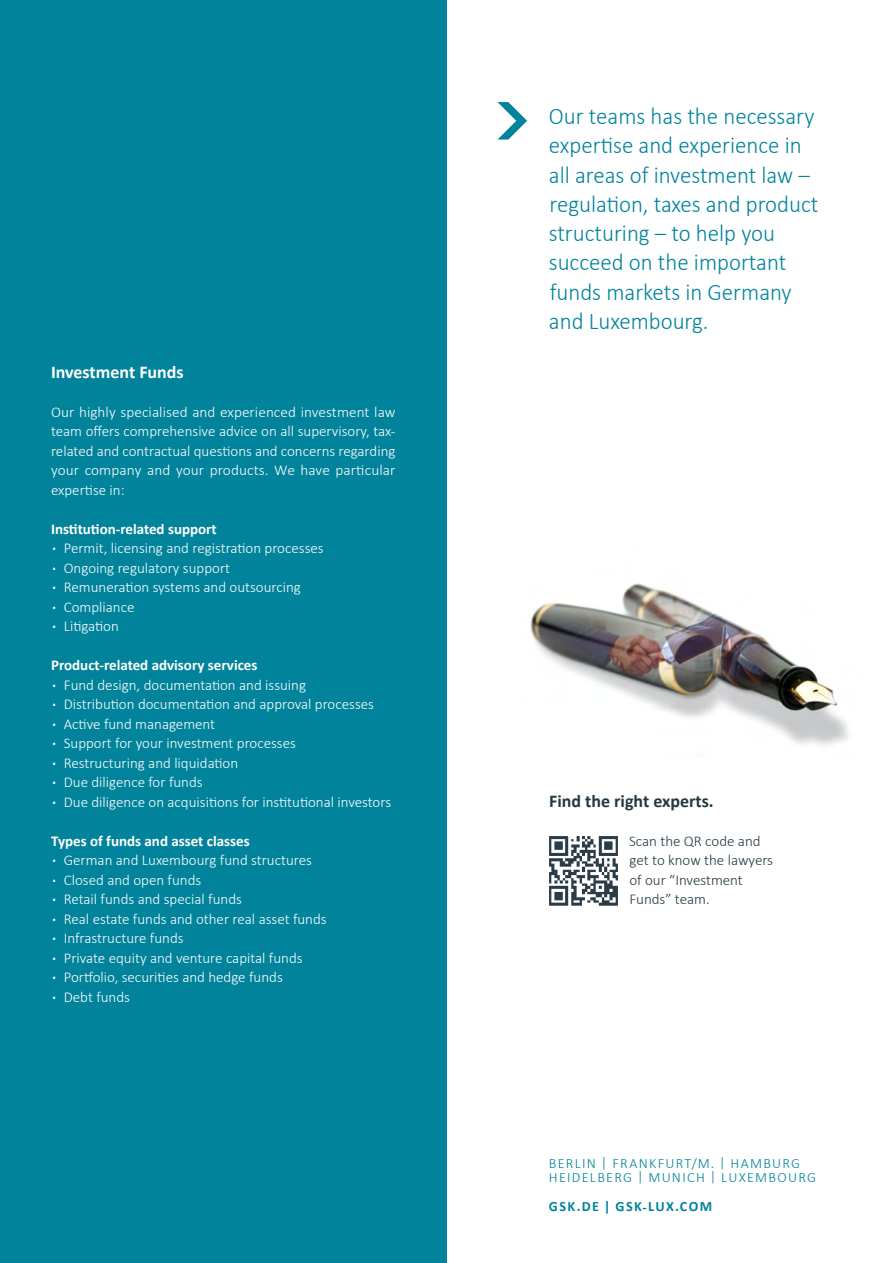
<style>
.page{position:relative;width:893px;height:1263px;background:#fff}
.page>*{position:absolute;margin:0;border:0;box-sizing:border-box;transform-origin:0 0}
.t1{font:300 24px/29.2px "Calibri";color:#00839b;scale:.96 1}
.t2{font:700 18px "Calibri";color:#253842}
.t3{font:700 18px "Calibri";color:#fff}
.t4{font:300 15px/19.5px "Calibri";color:#fff}
.t5{font:300 15px/19.5px "Calibri";color:#253842}
.t6{font:300 14.25px/14.5px "Calibri";letter-spacing:.09em;color:#00839b}
.t7{font:700 14.25px "Calibri";letter-spacing:.1em;color:#00839b}
.s1{font-weight:700}
.s2{font-size:25.5px}
</style>
<div class="page">
<div style="left:0;top:0;width:446px;height:1263px;background:#00839b"></div>
<svg style="left:497px;top:102px;width:30px;height:38px"></svg>
<img style="left:530px;top:583px;width:319px;height:163px">
<img style="left:549px;top:836px;width:69px;height:70px">
<p class="t3" style="left:51px;top:360px;width:134px">Investment Funds</p>
<p class="t4" style="left:51px;top:401px;width:346px;text-align:justify">Our highly specialised and experienced investment law team offers comprehensive advice on all supervisory, tax&shy;related and contractual questions and concerns regarding your company and your products. We have particular expertise in:</p>
<p class="t4" style="left:51px;top:518px;width:274px"><span class="s1">Institution-related support<br></span><span class="s2">·</span> Permit, licensing and registration processes <span class="s2">·</span> Ongoing regulatory support<br><span class="s2">·</span> Remuneration systems and outsourcing<br><span class="s2">·</span> Compliance<br><span class="s2">·</span> Litigation</p>
<p class="t4" style="left:51px;top:655px;width:342px"><span class="s1">Product-related advisory services<br></span><span class="s2">·</span> Fund design, documentation and issuing<br><span class="s2">·</span> Distribution documentation and approval processes<br><span class="s2">·</span> Active fund management<br><span class="s2">·</span> Support for your investment processes<br><span class="s2">·</span> Restructuring and liquidation<br><span class="s2">·</span> Due diligence for funds<br><span class="s2">·</span> Due diligence on acquisitions for institutional investors</p>
<p class="t4" style="left:51px;top:830px;width:277px"><span class="s1">Types of funds and asset classes<br></span><span class="s2">·</span> German and Luxembourg fund structures<br><span class="s2">·</span> Closed and open funds<br><span class="s2">·</span> Retail funds and special funds<br><span class="s2">·</span> Real estate funds and other real asset funds <span class="s2">·</span> Infrastructure funds<br><span class="s2">·</span> Private equity and venture capital funds<br><span class="s2">·</span> Portfolio, securities and hedge funds<br><span class="s2">·</span> Debt funds</p>
<h1 class="t1" style="left:549px;top:100px;width:282px">Our teams has the necessary expertise and experience in all areas of investment law – regulation, taxes and product structuring – to help you succeed on the important funds markets in Germany and Luxembourg.</h1>
<p class="t2" style="left:549px;top:789px;width:166px">Find the right experts.</p>
<p class="t5" style="left:629px;top:830px;width:145px">Scan the QR code and get to know the lawyers of our “Investment<br>Funds” team.</p>
<p class="t6" style="left:549px;top:1155px;width:269px">BERLIN | FRANKFURT/M. | HAMBURG<br>HEIDELBERG | MUNICH | LUXEMBOURG</p>
<p class="t7" style="left:549px;top:1197px;width:165px">GSK.DE | GSK-LUX.COM</p>
</div>
